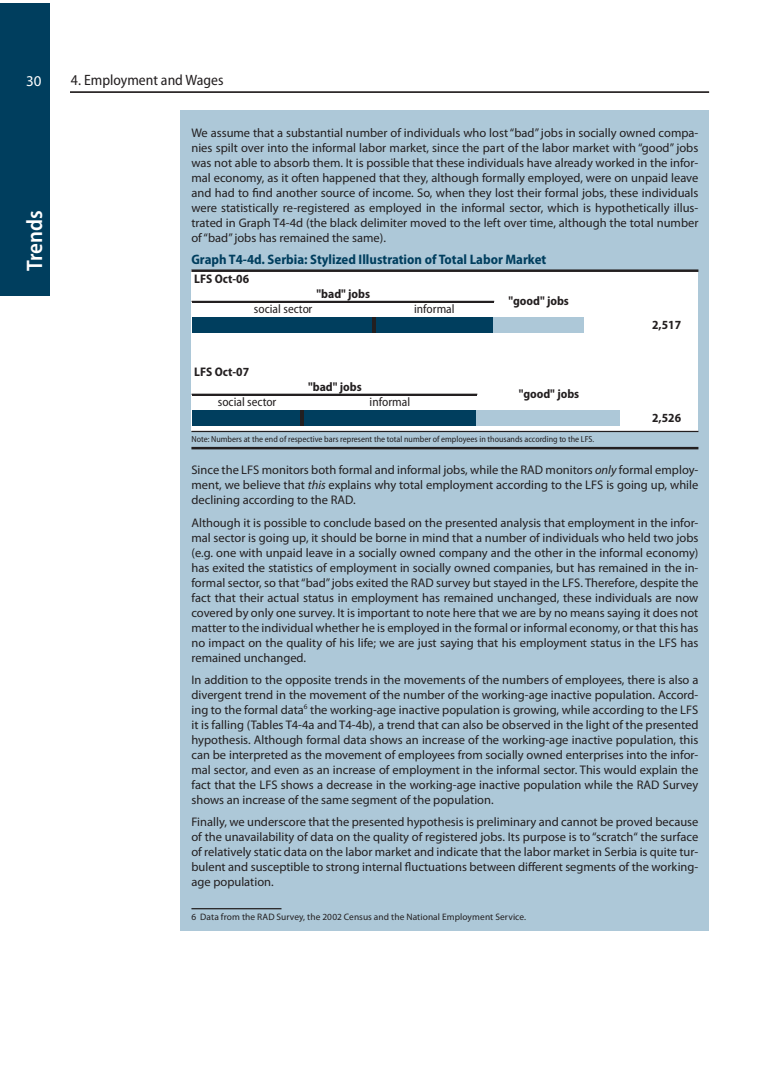
<style>
.page{position:relative;width:780px;height:1088px;background:#fff}
.page>*{position:absolute;margin:0;border:0;box-sizing:border-box;transform-origin:0 0}
.t1{font:600 semi-condensed 22.5px "Myriad Pro";color:#fff}
.t2{font:semi-condensed 15px "Myriad Pro";color:#231f20}
.t3{font:15px "Myriad Pro";color:#fff}
.Tabela_-_naslov{font:700 semi-condensed 13.75px "Myriad Pro";color:#003e5e}
.okvir_body_text{font:12.5px/15px "Myriad Pro";color:#231f20;text-align:justify}
.t4{font:700 semi-condensed 12.5px "Myriad Pro";color:#231f20}
.t5{font:semi-condensed 12.5px "Myriad Pro";color:#231f20}
.Fusnote{font:9.38px "Myriad Pro";letter-spacing:.01em;color:#231f20}
.ispod_tabela_POSLEDN{font:semi-condensed 8.75px "Myriad Pro";color:#231f20}
.s1{font-style:italic}
</style>
<div class="page">
<div style="left:0;top:4px;width:50px;height:292px;background:#003e5e"></div>
<hr style="left:70px;top:92px;width:639px;height:1px;background:#231f20">
<div style="left:181px;top:110px;width:528px;height:820px;background:#adc8d8"></div>
<div style="left:191px;top:270px;width:506px;height:161px;background:#fff"></div>
<div style="left:193px;top:317px;width:300px;height:16px;background:#003e5e"></div>
<div style="left:493px;top:317px;width:90px;height:16px;background:#adc8d8"></div>
<div style="left:193px;top:410px;width:284px;height:16px;background:#003e5e"></div>
<div style="left:476px;top:410px;width:144px;height:16px;background:#adc8d8"></div>
<hr style="left:372px;top:317px;width:4px;height:16px;background:#231f20">
<hr style="left:300px;top:410px;width:3px;height:16px;background:#231f20">
<hr style="left:192px;top:301px;width:301px;height:1px;background:#231f20">
<hr style="left:192px;top:394px;width:285px;height:1px;background:#231f20">
<hr style="left:191px;top:908px;width:90px;height:1px;background:#231f20">
<hr style="left:191px;top:269px;width:507px;height:3px;background:#231f20">
<hr style="left:191px;top:447px;width:507px;height:2px;background:#231f20">
<hr style="left:191px;top:431px;width:507px;height:1px;background:#231f20">
<p class="t3" style="left:26px;top:71px;width:17px">30</p>
<p class="t2" style="left:71px;top:71px;width:154px">4. Employment and Wages</p>
<h1 class="t1" style="left:22px;top:271px;width:62px;rotate:-90deg">Trends</h1>
<p class="okvir_body_text" style="left:191px;top:125px;width:508px">We assume that a substantial number of individuals who lost “bad” jobs in socially owned compa&shy;nies spilt over into the informal labor market, since the part of the labor market with “good” jobs was not able to absorb them. It is possible that these individuals have already worked in the infor&shy;mal economy, as it often happened that they, although formally employed, were on unpaid leave and had to find another source of income. So, when they lost their formal jobs, these individuals were statistically re-registered as employed in the informal sector, which is hypothetically illus&shy;trated in Graph T4-4d (the black delimiter moved to the left over time, although the total number of “bad” jobs has remained the same).</p>
<p class="Tabela_-_naslov" style="left:191px;top:251px;width:356px">Graph T4-4d. Serbia: Stylized Illustration of Total Labor Market</p>
<p class="t4" style="left:194px;top:272px;width:56px">LFS Oct-06</p>
<p class="t4" style="left:316px;top:287px;width:55px">"bad" jobs</p>
<p class="t5" style="left:254px;top:302px;width:60px">social sector</p>
<p class="t5" style="left:414px;top:302px;width:42px">informal</p>
<p class="t4" style="left:194px;top:364px;width:56px">LFS Oct-07</p>
<p class="t5" style="left:218px;top:395px;width:60px">social sector</p>
<p class="t4" style="left:308px;top:380px;width:55px">"bad" jobs</p>
<p class="t5" style="left:369px;top:395px;width:42px">informal</p>
<p class="t4" style="left:508px;top:294px;width:62px">"good" jobs</p>
<p class="t4" style="left:518px;top:387px;width:62px">"good" jobs</p>
<p class="t4" style="left:652px;top:318px;width:31px">2,517</p>
<p class="t4" style="left:652px;top:411px;width:31px">2,526</p>
<p class="ispod_tabela_POSLEDN" style="left:191px;top:434px;width:404px">Note: Numbers at the end of respective bars represent the total number of employees in thousands according to the LFS.</p>
<p class="okvir_body_text" style="left:191px;top:462px;width:508px">Since the LFS monitors both formal and informal jobs, while the RAD monitors <span class="s1">only</span> formal employ&shy;ment, we believe that <span class="s1">this</span> explains why total employment according to the LFS is going up, while declining according to the RAD.</p>
<p class="okvir_body_text" style="left:191px;top:515px;width:508px">Although it is possible to conclude based on the presented analysis that employment in the infor&shy;mal sector is going up, it should be borne in mind that a number of individuals who held two jobs (e.g. one with unpaid leave in a socially owned company and the other in the informal economy) has exited the statistics of employment in socially owned companies, but has remained in the in&shy;formal sector, so that “bad” jobs exited the RAD survey but stayed in the LFS. Therefore, despite the fact that their actual status in employment has remained unchanged, these individuals are now covered by only one survey. It is important to note here that we are by no means saying it does not matter to the individual whether he is employed in the formal or informal economy, or that this has no impact on the quality of his life; we are just saying that his employment status in the LFS has remained unchanged.</p>
<p class="okvir_body_text" style="left:191px;top:672px;width:508px">In addition to the opposite trends in the movements of the numbers of employees, there is also a divergent trend in the movement of the number of the working-age inactive population. Accord&shy;ing to the formal data<sup>6</sup> the working-age inactive population is growing, while according to the LFS it is falling (Tables T4-4a and T4-4b), a trend that can also be observed in the light of the presented hypothesis. Although formal data shows an increase of the working-age inactive population, this can be interpreted as the movement of employees from socially owned enterprises into the infor&shy;mal sector, and even as an increase of employment in the informal sector. This would explain the fact that the LFS shows a decrease in the working-age inactive population while the RAD Survey shows an increase of the same segment of the population.</p>
<p class="okvir_body_text" style="left:191px;top:814px;width:508px">Finally, we underscore that the presented hypothesis is preliminary and cannot be proved because of the unavailability of data on the quality of registered jobs. Its purpose is to “scratch“ the surface of relatively static data on the labor market and indicate that the labor market in Serbia is quite tur&shy;bulent and susceptible to strong internal fluctuations between different segments of the working&shy;age population.</p>
<p class="Fusnote" style="left:191px;top:911px;width:336px">6 Data from the RAD Survey, the 2002 Census and the National Employment Service.</p>
</div>
